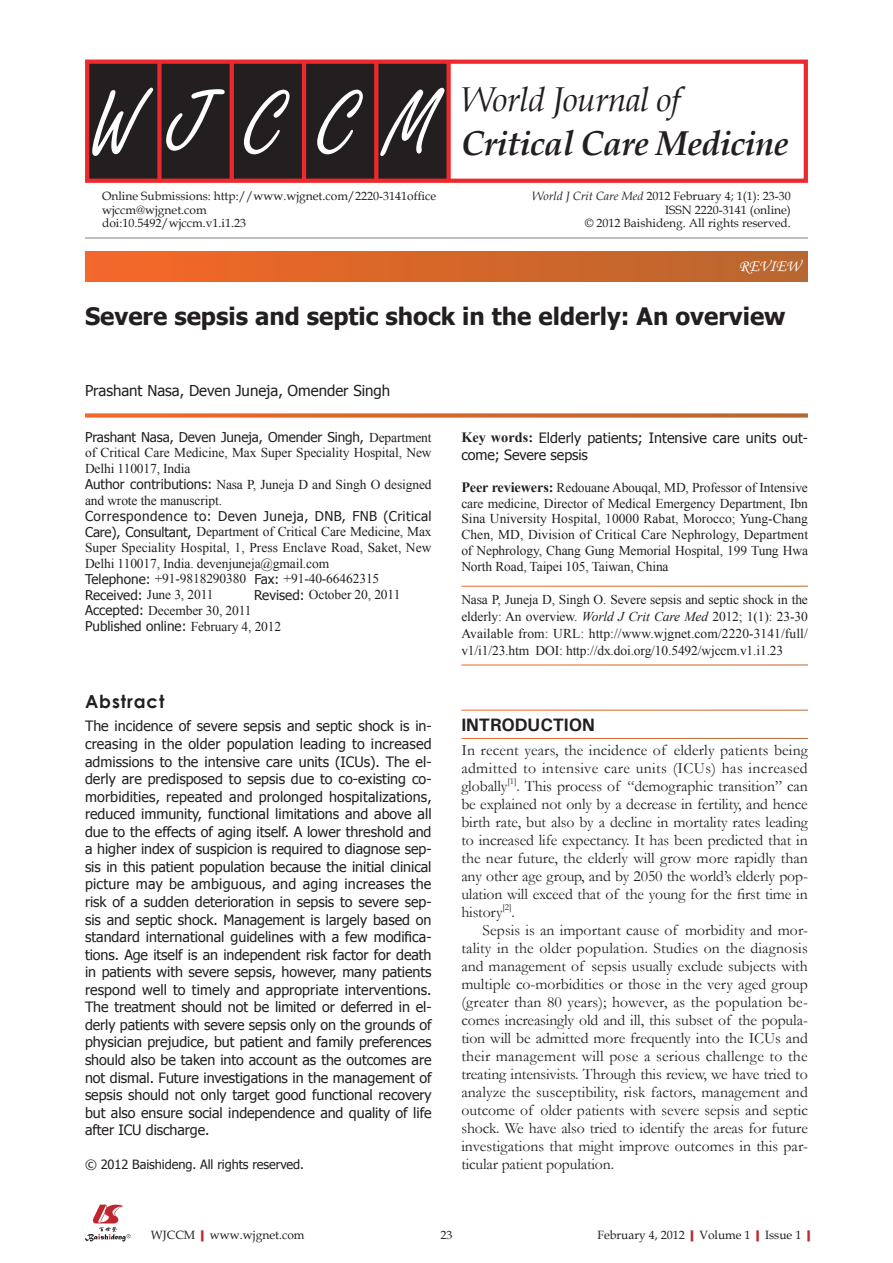
<style>
.page{position:relative;width:893px;height:1263px;background:#fff}
.page>*{position:absolute;margin:0;border:0;box-sizing:border-box;transform-origin:0 0}
.t1{font:94.5px "Freestyle Script";letter-spacing:.33em;color:#fff;scale:.95 1}
.t2{font:italic 700 34.5px "Book Antiqua";letter-spacing:-.02em;color:#231f20}
.t3{font:italic 34.5px "Book Antiqua";letter-spacing:-.02em;color:#231f20}
.t4{font:700 24px "Tahoma";color:#231f20}
.t5{font:700 18px "Univers";letter-spacing:-.01em;color:#231f20}
.t6{font:700 18px "Century Gothic";letter-spacing:.05em;color:#231f20}
.t7{font:16.5px "Monotype Corsiva";color:#fff}
.t8{font:15.75px/18px "Garamond";color:#231f20;text-align:justify}
.t9{font:15px "Tahoma";color:#231f20}
.t10{font:14.25px/17.5px "Tahoma";letter-spacing:-.005em;color:#231f20;text-align:justify}
.t11{font:13.5px/15.8px "Times New Roman";letter-spacing:-.01em;color:#231f20}
.t12{font:13.5px "Tahoma";color:#231f20}
.t13{font:13.5px "Tahoma";letter-spacing:.025em;color:#231f20}
.t14{font:12.75px "Tahoma";letter-spacing:-.005em;color:#231f20}
.t15{font:12px/13.5px "Book Antiqua";color:#231f20}
.t16{font:9.15px "Garamond";color:#231f20}
.s1{font-style:italic}
.s2{font-family:"Times New Roman"}
.s3{font-family:"Tahoma"}
.s4{font-family:"Times New Roman";font-weight:700}
.s5{font-weight:700;font-size:14.25px}
.s6{font-weight:700;color:#c0262d}
</style>
<div class="page">
<div style="left:87px;top:61px;width:362px;height:121px;background:#231f20"></div>
<div style="left:157px;top:61px;width:5px;height:121px;background:#ee292e"></div>
<svg style="left:230px;top:65px;width:4px;height:113px"></svg>
<hr style="left:302px;top:61px;width:4px;height:121px;background:#ee292e">
<svg style="left:374px;top:65px;width:4px;height:113px"></svg>
<div style="left:446px;top:61px;width:5px;height:121px;background:#ee292e"></div>
<div style="left:85px;top:60px;width:723px;height:123px;border:4px solid #ee292e"></div>
<div style="left:85px;top:252px;width:723px;height:29px;background:linear-gradient(to right,#f66827,#b7662e)"></div>
<svg style="left:85px;top:413px;width:723px;height:5px;background:#dc7d4a"></svg>
<svg style="left:85px;top:1204px;width:46px;height:37px"></svg>
<hr style="left:85px;top:238px;width:723px;height:1px;background:#808285">
<h1 class="t1" style="left:90px;top:72px;width:366px">WJCCM</h1>
<h2 class="t3" style="left:461px;top:75px;width:220px">World Journal of</h2>
<h2 class="t2" style="left:461px;top:120px;width:328px">Critical Care Medicine</h2>
<p class="t15" style="left:102px;top:189px;width:336px">Online Submissions: http://www.wjgnet.com/2220-3141office wjccm@wjgnet.com<br>doi:10.5492/wjccm.v1.i1.23</p>
<p class="t15" style="left:532px;top:189px;width:260px;text-align:right"><span class="s1">World J Crit Care Med</span> 2012 February 4; 1(1): 23-30<br>ISSN 2220-3141 (online)<br>© 2012 Baishideng. All rights reserved.</p>
<p class="t7" style="left:739px;top:256px;width:63px">REVIEW</p>
<h3 class="t4" style="left:85px;top:299px;width:702px">Severe sepsis and septic shock in the elderly: An overview</h3>
<p class="t9" style="left:85px;top:381px;width:307px">Prashant Nasa, Deven Juneja, Omender Singh</p>
<p class="t12" style="left:85px;top:428px;width:348px">Prashant Nasa, Deven Juneja, Omender Singh, <span class="s2">Department</span></p>
<p class="t11" style="left:85px;top:445px;width:348px">of Critical Care Medicine, Max Super Speciality Hospital, New Delhi 110017, India<br><span class="s3">Author contributions:</span> Nasa P, Juneja D and Singh O designed and wrote the manuscript.</p>
<p class="t13" style="left:85px;top:507px;width:348px">Correspondence to: Deven Juneja, DNB, FNB (Critical</p>
<p class="t11" style="left:85px;top:523px;width:348px"><span class="s3">Care), Consultant,</span> Department of Critical Care Medicine, Max Super Speciality Hospital, 1, Press Enclave Road, Saket, New Delhi 110017, India. devenjuneja@gmail.com<br><span class="s3">Telephone:</span> +91-9818290380 <span class="s3">Fax:</span> +91-40-66462315<br><span class="s3">Received:</span> June 3, 2011</p>
<p class="t11" style="left:254px;top:586px;width:148px"><span class="s3">Revised:</span> October 20, 2011</p>
<p class="t11" style="left:85px;top:602px;width:168px"><span class="s3">Accepted:</span> December 30, 2011</p>
<p class="t12" style="left:85px;top:617px;width:198px">Published online: <span class="s2">February 4, 2012</span></p>
<p class="t6" style="left:85px;top:687px;width:81px">Abstract</p>
<p class="t10" style="left:85px;top:717px;width:348px">The incidence of severe sepsis and septic shock is in&shy;creasing in the older population leading to increased admissions to the intensive care units (ICUs). The el&shy;derly are predisposed to sepsis due to co-existing co&shy;morbidities, repeated and prolonged hospitalizations, reduced immunity, functional limitations and above all due to the effects of aging itself. A lower threshold and a higher index of suspicion is required to diagnose sep&shy;sis in this patient population because the initial clinical picture may be ambiguous, and aging increases the risk of a sudden deterioration in sepsis to severe sep&shy;sis and septic shock. Management is largely based on standard international guidelines with a few modifica&shy;tions. Age itself is an independent risk factor for death in patients with severe sepsis, however, many patients respond well to timely and appropriate interventions.<br>The treatment should not be limited or deferred in el&shy;derly patients with severe sepsis only on the grounds of physician prejudice, but patient and family preferences should also be taken into account as the outcomes are not dismal. Future investigations in the management of sepsis should not only target good functional recovery but also ensure social independence and quality of life after ICU discharge.</p>
<p class="t14" style="left:85px;top:1156px;width:221px">© 2012 Baishideng. All rights reserved.</p>
<p class="t10" style="left:461px;top:428px;width:348px"><span class="s4">Key words:</span> Elderly patients; Intensive care units out&shy;come; Severe sepsis</p>
<p class="t11" style="left:461px;top:480px;width:348px;text-align:justify"><span class="s5">Peer reviewers:</span> Redouane Abouqal, MD, Professor of Intensive care medicine, Director of Medical Emergency Department, Ibn Sina University Hospital, 10000 Rabat, Morocco; Yung-Chang Chen, MD, Division of Critical Care Nephrology, Department of Nephrology, Chang Gung Memorial Hospital, 199 Tung Hwa North Road, Taipei 105, Taiwan, China</p>
<p class="t11" style="left:461px;top:590px;width:348px;line-height:17.2px;text-align:justify">Nasa P, Juneja D, Singh O. Severe sepsis and septic shock in the elderly: An overview. <span class="s1">World J Crit Care Med</span> 2012; 1(1): 23-30<br>Available from: URL: http://www.wjgnet.com/2220-3141/full/ v1/i1/23.htm DOI: http://dx.doi.org/10.5492/wjccm.v1.i1.23</p>
<p class="t5" style="left:461px;top:713px;width:135px">INTRODUCTION</p>
<p class="t8" style="left:461px;top:741px;width:348px">In recent years, the incidence of elderly patients being admitted to intensive care units (ICUs) has increased globally</p>
<p class="t16" style="left:507px;top:775px;width:11px">[1]</p>
<p class="t8" style="left:461px;top:777px;width:348px;text-indent:55px">. This process of “demographic transition” can be explained not only by a decrease in fertility, and hence birth rate, but also by a decline in mortality rates leading to increased life expectancy. It has been predicted that in the near future, the elderly will grow more rapidly than any other age group, and by 2050 the world’s elderly pop&shy;ulation will exceed that of the young for the first time in history</p>
<p class="t16" style="left:503px;top:901px;width:11px">[2]</p>
<p class="t8" style="left:512px;top:903px;width:5px">.</p>
<p class="t8" style="left:483px;top:921px;width:327px">Sepsis is an important cause of morbidity and mor-</p>
<p class="t8" style="left:461px;top:939px;width:348px">tality in the older population. Studies on the diagnosis</p>
<p class="t8" style="left:461px;top:957px;width:348px">and management of sepsis usually exclude subjects with</p>
<p class="t8" style="left:461px;top:975px;width:348px">multiple co-morbidities or those in the very aged group</p>
<p class="t8" style="left:461px;top:993px;width:348px">(greater than 80 years); however, as the population be-</p>
<p class="t8" style="left:461px;top:1011px;width:348px">comes increasingly old and ill, this subset of the popula-</p>
<p class="t8" style="left:461px;top:1029px;width:348px">tion will be admitted more frequently into the ICUs and</p>
<p class="t8" style="left:461px;top:1047px;width:348px">their management will pose a serious challenge to the</p>
<p class="t8" style="left:461px;top:1065px;width:348px">treating intensivists. Through this review, we have tried to</p>
<p class="t8" style="left:461px;top:1083px;width:348px">analyze the susceptibility, risk factors, management and</p>
<p class="t8" style="left:461px;top:1101px;width:348px">outcome of older patients with severe sepsis and septic</p>
<p class="t8" style="left:461px;top:1119px;width:348px">shock. We have also tried to identify the areas for future</p>
<p class="t8" style="left:461px;top:1137px;width:348px">investigations that might improve outcomes in this par-</p>
<p class="t8" style="left:461px;top:1155px;width:154px">ticular patient population.</p>
<p class="t15" style="left:151px;top:1227px;width:155px">WJCCM<span class="s6">|</span>www.wjgnet.com</p>
<p class="t15" style="left:440px;top:1227px;width:13px">23</p>
<p class="t15" style="left:597px;top:1227px;width:220px">February 4, 2012<span class="s6">|</span>Volume 1<span class="s6">|</span>Issue 1<span class="s6">|</span></p>
</div>
